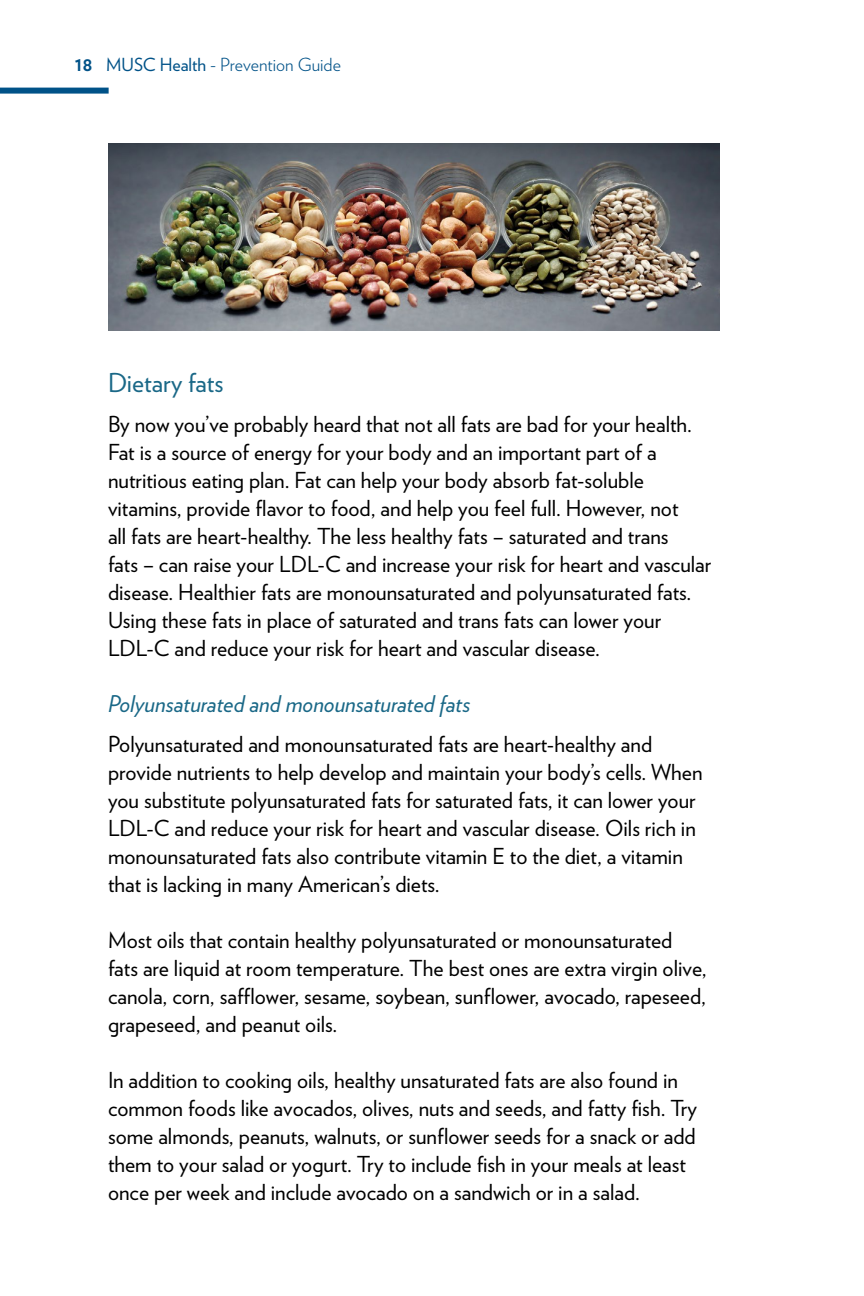
<style>
.page{position:relative;width:864px;height:1296px;background:#fff}
.page>*{position:absolute;margin:0;border:0;box-sizing:border-box;transform-origin:0 0}
.t1{font:26px "Verlag";color:#1a6887}
.t2{font:italic 23px "Verlag";color:#1a6887}
.t3{font:22px/28px "Verlag";color:#000}
.t4{font:300 18px "Verlag";color:#005288}
.s1{font-weight:700;font-size:20px}
.s2{font-weight:400}
</style>
<div class="page">
<div style="left:0;top:88px;width:109px;height:6px;background:#005288"></div>
<img style="left:109px;top:143px;width:611px;height:188px">
<p class="t4" style="left:75px;top:51px;width:268px"><span class="s1">18</span> <span class="s2">MUSC Health</span> - Prevention Guide</p>
<p class="t1" style="left:108px;top:363px;width:117px">Dietary fats</p>
<p class="t3" style="left:108px;top:409px;width:605px">By now you’ve probably heard that not all fats are bad for your health.<br>Fat is a source of energy for your body and an important part of a nutritious eating plan. Fat can help your body absorb fat-soluble vitamins, provide flavor to food, and help you feel full. However, not<br>all fats are heart-healthy. The less healthy fats – saturated and trans<br>fats – can raise your LDL-C and increase your risk for heart and vascular disease. Healthier fats are monounsaturated and polyunsaturated fats.<br>Using these fats in place of saturated and trans fats can lower your LDL-C and reduce your risk for heart and vascular disease.</p>
<p class="t2" style="left:108px;top:686px;width:364px">Polyunsaturated and monounsaturated fats</p>
<p class="t3" style="left:108px;top:729px;width:596px">Polyunsaturated and monounsaturated fats are heart-healthy and provide nutrients to help develop and maintain your body’s cells. When you substitute polyunsaturated fats for saturated fats, it can lower your LDL-C and reduce your risk for heart and vascular disease. Oils rich in monounsaturated fats also contribute vitamin E to the diet, a vitamin that is lacking in many American’s diets.</p>
<p class="t3" style="left:108px;top:925px;width:600px">Most oils that contain healthy polyunsaturated or monounsaturated fats are liquid at room temperature. The best ones are extra virgin olive, canola, corn, safflower, sesame, soybean, sunflower, avocado, rapeseed, grapeseed, and peanut oils.</p>
<p class="t3" style="left:108px;top:1065px;width:591px">In addition to cooking oils, healthy unsaturated fats are also found in common foods like avocados, olives, nuts and seeds, and fatty fish. Try some almonds, peanuts, walnuts, or sunflower seeds for a snack or add them to your salad or yogurt. Try to include fish in your meals at least once per week and include avocado on a sandwich or in a salad.</p>
</div>
